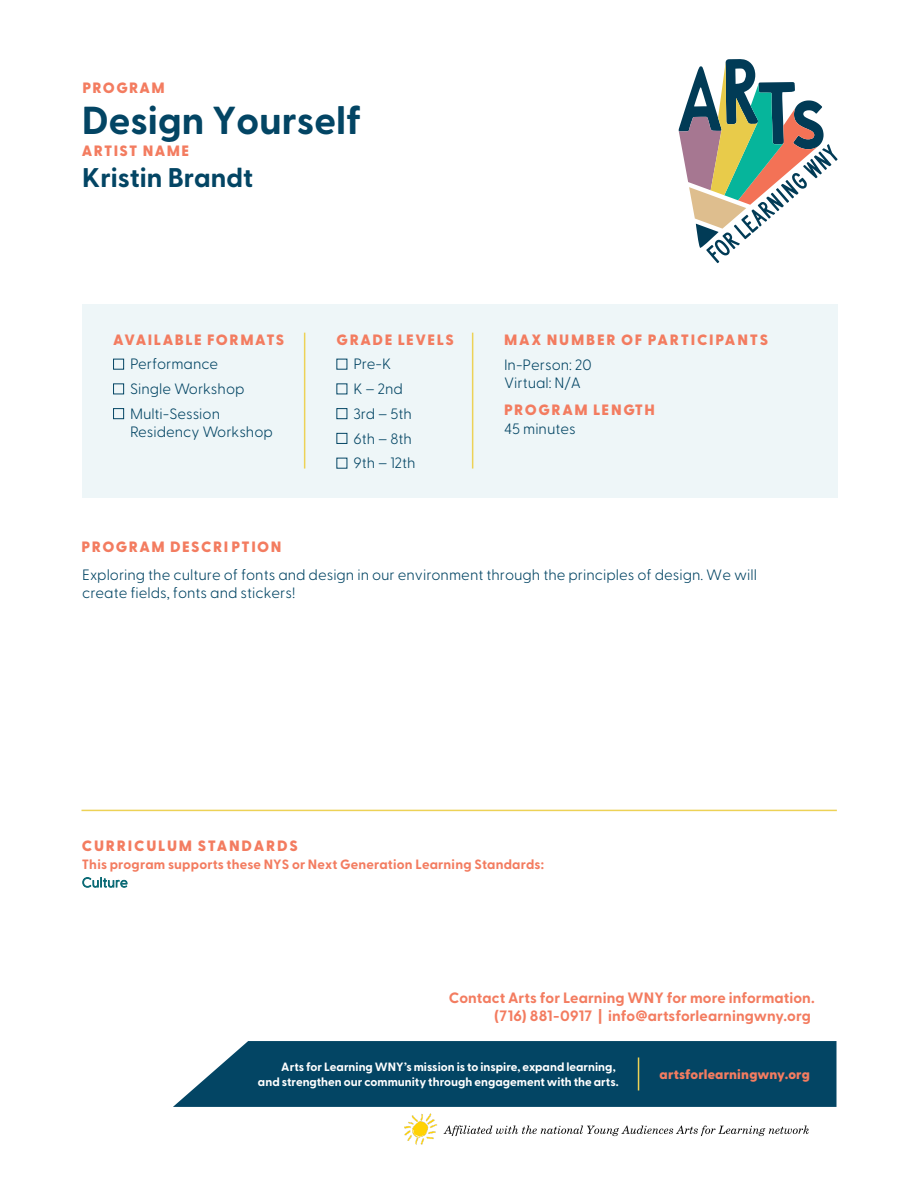
<style>
.page{position:relative;width:918px;height:1188px;background:#fff}
.page>*{position:absolute;margin:0;border:0;box-sizing:border-box;transform-origin:0 0}
.t1{font:700 39px "Greycliff CF";color:#034564}
.t2{font:700 27px "Greycliff CF";color:#034564}
.t3{font:300 15px/28px "Greycliff CF";color:#034564}
.t4{font:800 15px/24.8px "Greycliff CF";letter-spacing:.11em;color:#f37c60}
.t5{font:700 15px/18px "Greycliff CF";letter-spacing:.005em;color:#f37c60;text-align:right}
.t6{font:800 15px "Greycliff CF";letter-spacing:.09em;color:#f37c60}
.t7{font:700 13.5px/17.7px "Greycliff CF";letter-spacing:.015em;color:#f37c60}
.t8{font:800 13.5px "Greycliff CF";letter-spacing:.015em;color:#f37c60}
.t9{font:700 12px/15px "Greycliff CF";color:#fff;text-align:right}
.s1{font-weight:300;color:#034564}
.s2{font-weight:800;color:#f37c60}
.s3{font-weight:300;color:#0c6b76}
</style>
<div class="page">
<div style="left:82px;top:305px;width:755px;height:193px;background:#eef6f8"></div>
<hr style="left:304px;top:333px;width:1px;height:136px;background:#edd256">
<hr style="left:472px;top:333px;width:1px;height:136px;background:#edd256">
<svg style="left:679px;top:59px;width:159px;height:204px"></svg>
<hr style="left:81px;top:810px;width:756px;height:1px;background:#edd256">
<div style="left:113px;top:359px;width:11px;height:11px;border:1px solid #034564"></div>
<div style="left:113px;top:383px;width:11px;height:11px;border:1px solid #034564"></div>
<div style="left:113px;top:408px;width:11px;height:11px;border:1px solid #034564"></div>
<div style="left:336px;top:408px;width:11px;height:11px;border:1px solid #034564"></div>
<div style="left:336px;top:433px;width:11px;height:11px;border:1px solid #034564"></div>
<svg style="left:173px;top:1041px;width:664px;height:66px;background:#12506d"></svg>
<hr style="left:638px;top:1057px;width:1px;height:33px;background:#edd256">
<img style="left:404px;top:1113px;width:405px;height:32px">
<p class="t6" style="left:82px;top:76px;width:84px">PROGRAM</p>
<p class="t1" style="left:82px;top:91px;width:281px">Design Yourself</p>
<p class="t6" style="left:82px;top:139px;width:109px">ARTIST NAME</p>
<p class="t2" style="left:82px;top:157px;width:172px">Kristin Brandt</p>
<p class="t4" style="left:113px;top:326px;width:173px">AVAILABLE FORMATS</p>
<p class="t3" style="left:130px;top:349px;width:90px">Performance</p>
<p class="t3" style="left:130px;top:374px;width:116px">Single Workshop</p>
<p class="t3" style="left:130px;top:403px;width:144px;line-height:18px">Multi-Session<br>Residency Workshop</p>
<p class="t4" style="left:337px;top:326px;width:119px">GRADE LEVELS</p>
<p class="t3" style="left:353px;top:349px;width:39px">Pre-K</p>
<p class="t3" style="left:353px;top:374px;width:51px">K – 2nd</p>
<p class="t3" style="left:353px;top:398px;width:60px">3rd – 5th</p>
<p class="t3" style="left:353px;top:423px;width:60px">6th – 8th</p>
<p class="t3" style="left:353px;top:448px;width:64px">9th – 12th</p>
<p class="t4" style="left:504px;top:327px;width:266px">MAX NUMBER OF PARTICIPANTS<br><span class="s1">In-Person: 20</span></p>
<p class="t4" style="left:504px;top:368px;width:152px;line-height:27.8px"><span class="s1">Virtual: N/A<br></span>PROGRAM LENGTH</p>
<p class="t3" style="left:504px;top:414px;width:73px">45 minutes</p>
<p class="t3" style="left:82px;top:531px;width:677px"><span class="s2">PROGRAM DESCRI PTION<br></span>Exploring the culture of fonts and design in our environment through the principles of design. We will</p>
<p class="t3" style="left:82px;top:577px;width:215px">create fields, fonts and stickers!</p>
<p class="t4" style="left:82px;top:833px;width:218px">CURRICULUM STANDARDS</p>
<p class="t7" style="left:82px;top:855px;width:464px">This program supports these NYS or Next Generation Learning Standards:<br><span class="s3">Culture</span></p>
<p class="t5" style="left:449px;top:988px;width:367px">Contact Arts for Learning WNY for more information. (716) 881-0917 | info@artsforlearningwny.org</p>
<p class="t9" style="left:258px;top:1058px;width:362px">Arts for Learning WNY’s mission is to inspire, expand learning,<br>and strengthen our community through engagement with the arts.</p>
<p class="t8" style="left:660px;top:1063px;width:152px">artsforlearningwny.org</p>
</div>
